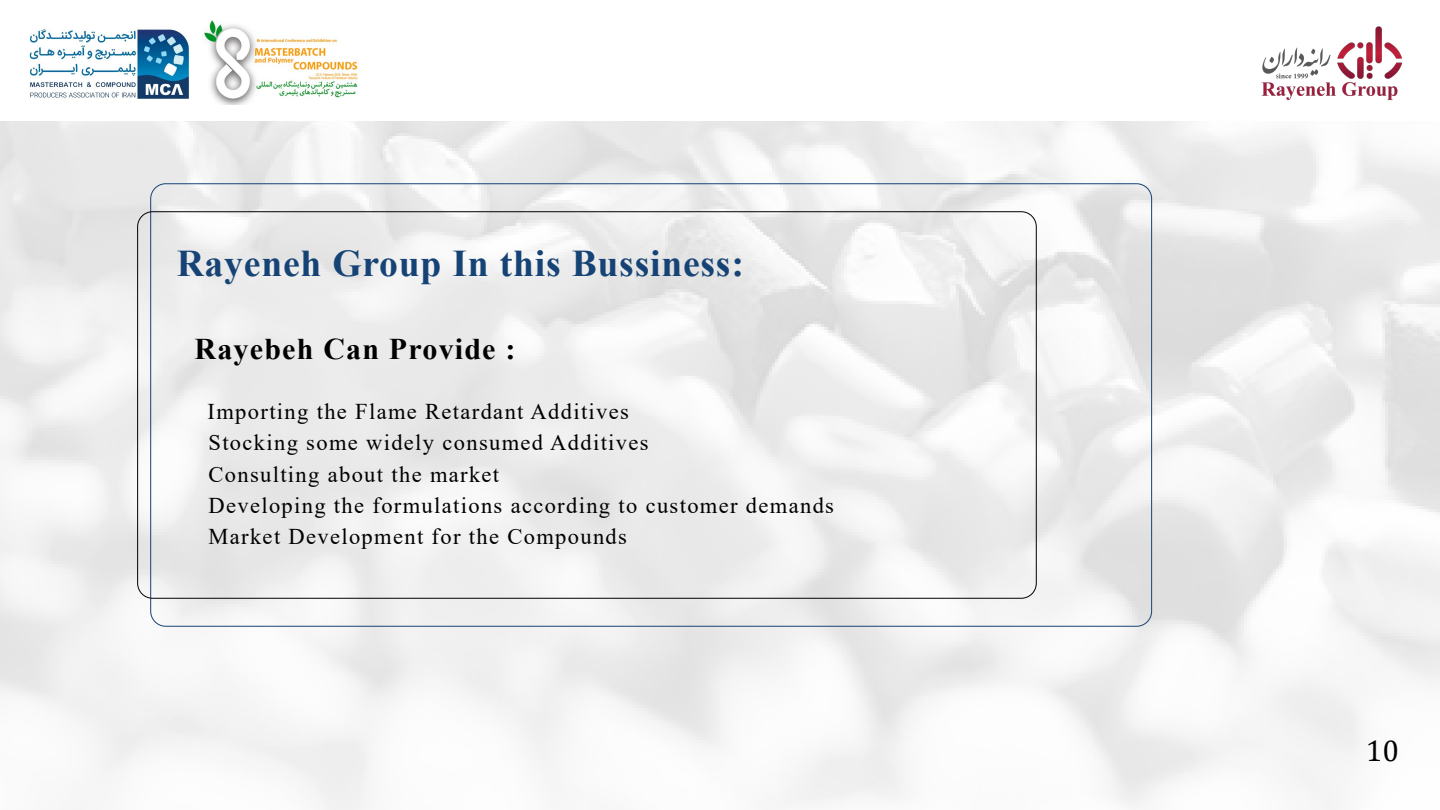
<style>
.page{position:relative;width:1440px;height:810px;background:#fff}
.page>*{position:absolute;margin:0;border:0;box-sizing:border-box;transform-origin:0 0}
.t1{font:700 37.72px "Times New Roman";letter-spacing:.02em;color:#164375}
.t2{font:700 30px "Times New Roman";letter-spacing:.04em;color:#000}
.t3{font:30px "Cambria Math";color:#000}
.t4{font:22.5px/31.4px "Times New Roman";letter-spacing:.06em;color:#000}
</style>
<div class="page">
<img style="left:0;top:122px;width:1440px;height:688px">
<img style="left:29px;top:29px;width:161px;height:70px">
<img style="left:204px;top:20px;width:154px;height:85px">
<img style="left:1261px;top:26px;width:142px;height:75px">
<h1 class="t1" style="left:177px;top:237px;width:569px">Rayeneh Group In this Bussiness:</h1>
<h2 class="t2" style="left:195px;top:327px;width:322px">Rayebeh Can Provide :</h2>
<p class="t4" style="left:208px;top:395px;width:628px">Importing the Flame Retardant Additives<br>Stocking some widely consumed Additives<br>Consulting about the market<br>Developing the formulations according to customer demands Market Development for the Compounds</p>
<h2 class="t3" style="left:1366px;top:733px;width:35px">10</h2>
</div>
